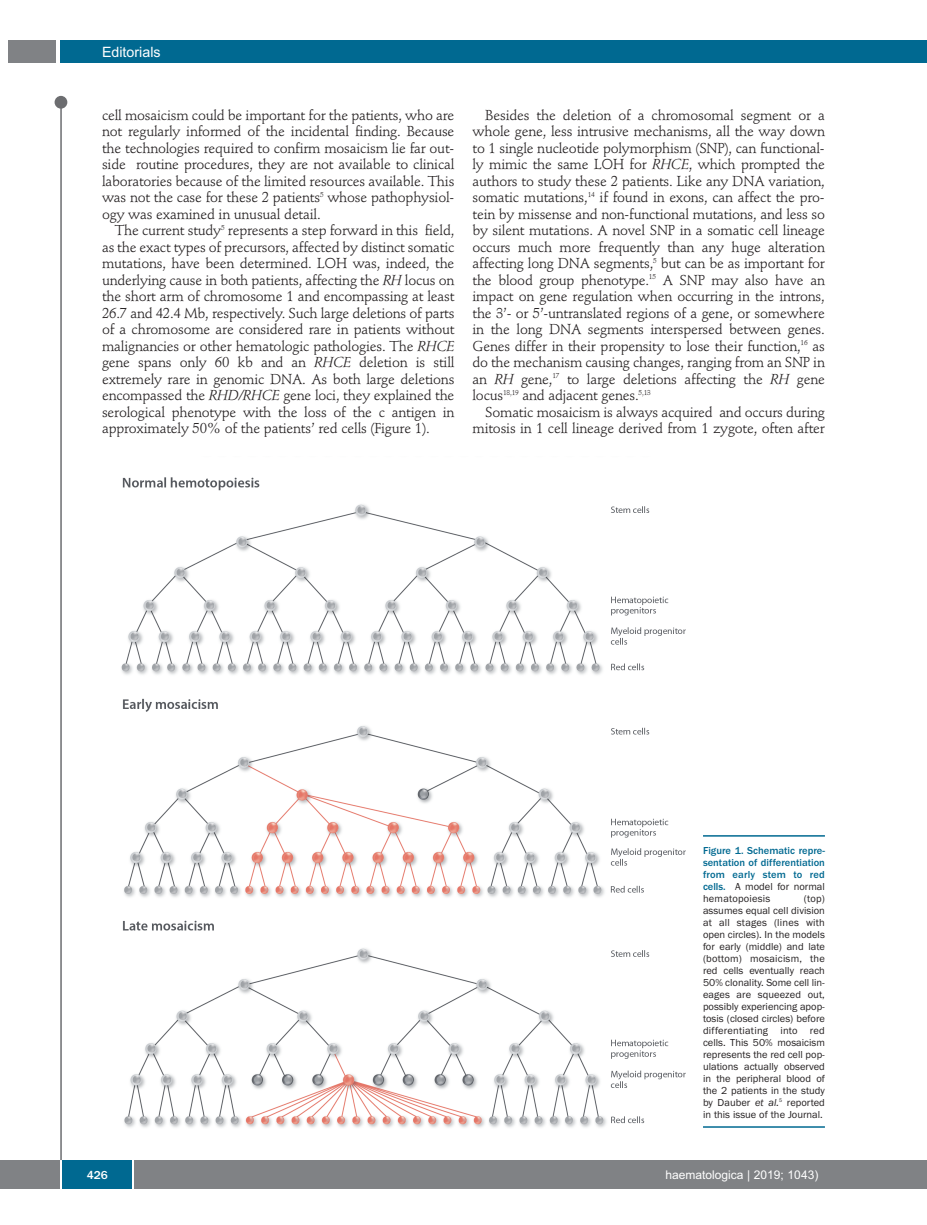
<style>
.page{position:relative;width:927px;height:1225px;background:#fff}
.page>*{position:absolute;margin:0;border:0;box-sizing:border-box;transform-origin:0 0}
.t1{font:14.25px/16.5px "Stempel Schneidler";letter-spacing:-.015em;color:#231f20;text-align:justify}
.t2{font:14.25px "Arial";color:#fff}
.t3{font:12px "Arial";color:#fff}
.t4{font:500 12px "Franklin Gothic";color:#fff}
.t5{font:10.5px/12px "Franklin Gothic";color:#231f20;text-align:justify}
.t6{font:500 10.5px/12px "Franklin Gothic";color:#006991;text-align:justify}
.s1{font-style:italic}
.s2{font-weight:400;color:#231f20}
</style>
<div class="page">
<div style="left:911px;top:40px;width:16px;height:22px;background:#006991"></div>
<div style="left:910px;top:1160px;width:17px;height:28px;background:#808285"></div>
<div style="left:60px;top:40px;width:852px;height:22px;background:#006991"></div>
<div style="left:9px;top:40px;width:47px;height:22px;background:#808285"></div>
<div style="left:0;top:1160px;width:911px;height:28px;background:#808285"></div>
<div style="left:62px;top:1160px;width:71px;height:28px;background:#006991"></div>
<hr style="left:60px;top:1160px;width:2px;height:28px;background:#fff">
<svg style="left:133px;top:1160px;width:1px;height:28px"></svg>
<div style="left:55px;top:96px;width:12px;height:13px;background:#6c6d70;border-radius:50%"></div>
<hr style="left:60px;top:99px;width:2px;height:1061px;background:#6c6d70">
<img style="left:121px;top:477px;width:565px;height:651px">
<hr style="left:703px;top:835px;width:122px;height:1px;background:#006991">
<hr style="left:703px;top:1126px;width:122px;height:1px;background:#006991">
<p class="t2" style="left:102px;top:44px;width:60px">Editorials</p>
<p class="t1" style="left:102px;top:108px;width:354px">cell mosaicism could be important for the patients, who are not regularly informed of the incidental finding. Because the technologies required to confirm mosaicism lie far out&shy;side routine procedures, they are not available to clinical laboratories because of the limited resources available. This was not the case for these 2 patients<sup>5</sup> whose pathophysiol&shy;ogy was examined in unusual detail.</p>
<p class="t1" style="left:102px;top:223px;width:354px;text-indent:13px">The current study<sup>5</sup> represents a step forward in this field, as the exact types of precursors, affected by distinct somatic mutations, have been determined. LOH was, indeed, the underlying cause in both patients, affecting the <span class="s1">RH</span> locus on the short arm of chromosome 1 and encompassing at least 26.7 and 42.4 Mb, respectively. Such large deletions of parts of a chromosome are considered rare in patients without malignancies or other hematologic pathologies. The <span class="s1">RHCE </span>gene spans only 60 kb and an <span class="s1">RHCE</span> deletion is still extremely rare in genomic DNA. As both large deletions encompassed the <span class="s1">RHD/RHCE</span> gene loci, they explained the serological phenotype with the loss of the c antigen in approximately 50% of the patients’ red cells (Figure 1).</p>
<p class="t1" style="left:472px;top:108px;width:354px;text-indent:13px">Besides the deletion of a chromosomal segment or a whole gene, less intrusive mechanisms, all the way down to 1 single nucleotide polymorphism (SNP), can functional&shy;ly mimic the same LOH for <span class="s1">RHCE</span>, which prompted the authors to study these 2 patients. Like any DNA variation, somatic mutations,<sup>14</sup> if found in exons, can affect the pro&shy;tein by missense and non-functional mutations, and less so by silent mutations. A novel SNP in a somatic cell lineage occurs much more frequently than any huge alteration affecting long DNA segments,<sup>5</sup> but can be as important for the blood group phenotype.<sup>15</sup> A SNP may also have an impact on gene regulation when occurring in the introns, the 3’- or 5’-untranslated regions of a gene, or somewhere in the long DNA segments interspersed between genes.<br>Genes differ in their propensity to lose their function,<sup>16</sup> as do the mechanism causing changes, ranging from an SNP in an <span class="s1">RH</span> gene,<sup>17</sup> to large deletions affecting the <span class="s1">RH</span> gene locus<sup>18,19</sup> and adjacent genes.<sup>5,13</sup></p>
<p class="t1" style="left:472px;top:405px;width:354px;text-align:right">Somatic mosaicism is always acquired and occurs during mitosis in 1 cell lineage derived from 1 zygote, often after</p>
<p class="t6" style="left:703px;top:844px;width:123px">Figure 1. Schematic repre&shy;sentation of differentiation from early stem to red cells. <span class="s2">A model for normal hematopoiesis</span></p>
<p class="t5" style="left:703px;top:892px;width:123px;text-indent:101px">(top) assumes equal cell division at all stages (lines with open circles). In the models for early (middle) and late (bottom) mosaicism, the red cells eventually reach 50% clonality. Some cell lin&shy;eages are squeezed out, possibly experiencing apop&shy;tosis (closed circles) before differentiating into red cells. This 50% mosaicism represents the red cell pop&shy;ulations actually observed in the peripheral blood of the 2 patients in the study by Dauber <span class="s1">et al.</span><sup>5</sup> reported in this issue of the Journal.</p>
<p class="t4" style="left:87px;top:1167px;width:23px">426</p>
<p class="t3" style="left:665px;top:1167px;width:154px">haematologica | 2019; 1043)</p>
</div>
